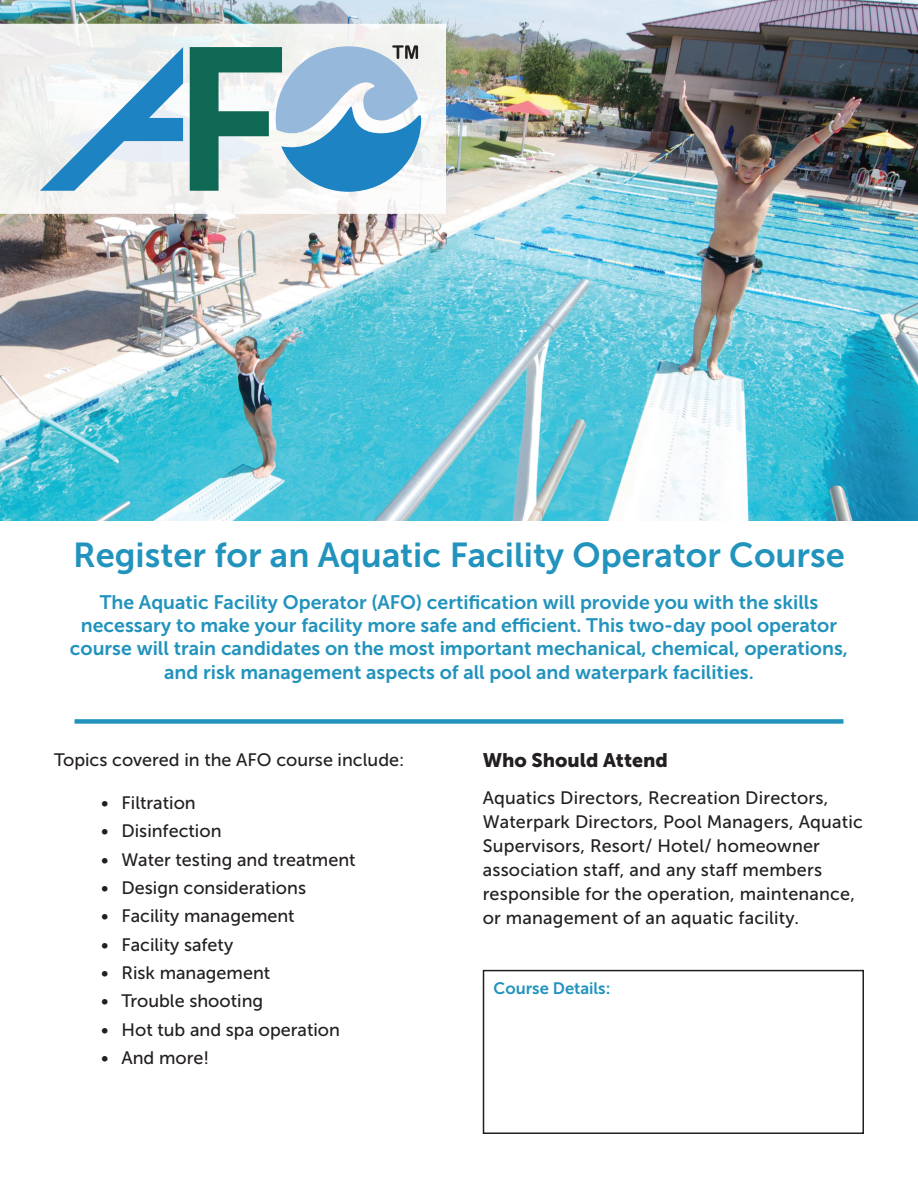
<style>
.page{position:relative;width:918px;height:1188px;background:#fff}
.page>*{position:absolute;margin:0;border:0;box-sizing:border-box;transform-origin:0 0}
.t1{font:34.5px "Museo Sans 700";color:#2193bc}
.t2{font:19.5px/23.4px "Museo Sans 700";color:#2193bc;text-align:center}
.t3{font:19.5px "Museo Sans 900";color:#231f20}
.t4{font:18px/24px "Museo Sans 500";letter-spacing:.005em;color:#231f20}
.t5{font:16.5px "Museo Sans 700";color:#2193bc}
</style>
<div class="page">
<img style="left:0;top:0;width:918px;height:521px">
<div style="left:483px;top:970px;width:381px;height:164px;border:2px solid #231f20"></div>
<div style="left:75px;top:719px;width:768px;height:5px;background:#2193bc"></div>
<svg style="left:0;top:24px;width:446px;height:190px;fill:#f3f4f1"></svg>
<svg style="left:40px;top:47px;width:143px;height:144px"></svg>
<svg style="left:190px;top:45px;width:231px;height:147px"></svg>
<h1 class="t1" style="left:73px;top:536px;width:773px">Register for an Aquatic Facility Operator Course</h1>
<p class="t2" style="left:70px;top:590px;width:780px">The Aquatic Facility Operator (AFO) certification will provide you with the skills necessary to make your facility more safe and efficient. This two-day pool operator course will train candidates on the most important mechanical, chemical, operations, and risk management aspects of all pool and waterpark facilities.</p>
<p class="t4" style="left:54px;top:748px;width:352px">Topics covered in the AFO course include:</p>
<p class="t4" style="left:101px;top:791px;width:96px">• Filtration</p>
<p class="t4" style="left:101px;top:819px;width:122px">• Disinfection</p>
<p class="t4" style="left:101px;top:847px;width:256px">• Water testing and treatment</p>
<p class="t4" style="left:101px;top:876px;width:206px">• Design considerations</p>
<p class="t4" style="left:101px;top:904px;width:195px">• Facility management</p>
<p class="t4" style="left:101px;top:932px;width:133px">• Facility safety</p>
<p class="t4" style="left:101px;top:961px;width:171px">• Risk management</p>
<p class="t4" style="left:101px;top:989px;width:163px">• Trouble shooting</p>
<p class="t4" style="left:101px;top:1018px;width:240px">• Hot tub and spa operation</p>
<p class="t4" style="left:101px;top:1046px;width:109px">• And more!</p>
<p class="t3" style="left:483px;top:749px;width:187px">Who Should Attend</p>
<p class="t4" style="left:483px;top:786px;width:382px">Aquatics Directors, Recreation Directors, Waterpark Directors, Pool Managers, Aquatic Supervisors, Resort/ Hotel/ homeowner association staff, and any staff members responsible for the operation, maintenance, or management of an aquatic facility.</p>
<p class="t5" style="left:494px;top:980px;width:118px">Course Details:</p>
</div>
